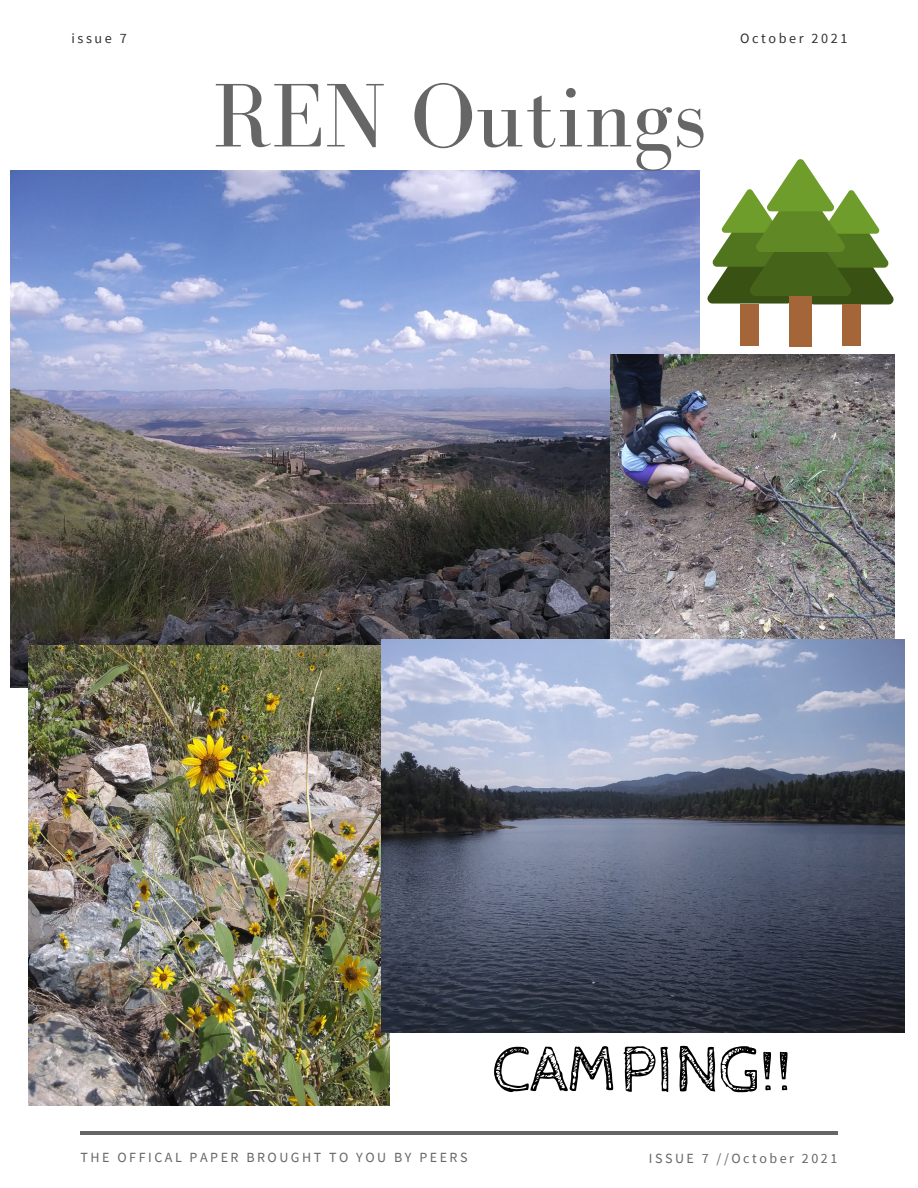
<style>
.page{position:relative;width:918px;height:1188px;background:#fff}
.page>*{position:absolute;margin:0;border:0;box-sizing:border-box;transform-origin:0 0}
.t1{font:93px "Bodoni FLF";color:#666}
.t2{font:66px "Cabin Sketch";color:#000}
.t3{font:14.25px "Source Sans Pro";letter-spacing:.18em;color:#323232}
.t4{font:13.95px "Source Sans Pro";letter-spacing:.18em;color:#666}
</style>
<div class="page">
<hr style="left:80px;top:1131px;width:757px;height:4px;background:#666">
<img style="left:11px;top:171px;width:688px;height:516px">
<img style="left:610px;top:354px;width:285px;height:285px">
<img style="left:29px;top:645px;width:361px;height:461px">
<div style="left:741px;top:304px;width:18px;height:41px;background:#a46638"></div>
<div style="left:842px;top:304px;width:19px;height:42px;background:#a46638"></div>
<svg style="left:707px;top:159px;width:187px;height:145px"></svg>
<div style="left:790px;top:296px;width:22px;height:50px;background:#a46638"></div>
<img style="left:381px;top:639px;width:524px;height:393px">
<p class="t3" style="left:71px;top:29px;width:57px">issue 7</p>
<p class="t3" style="left:740px;top:29px;width:109px">October 2021</p>
<p class="t1" style="left:213px;top:65px;width:495px">REN Outings</p>
<p class="t2" style="left:493px;top:1033px;width:302px">CAMPING!!</p>
<p class="t4" style="left:81px;top:1149px;width:388px">THE OFFICAL PAPER BROUGHT TO YOU BY PEERS</p>
<p class="t4" style="left:649px;top:1149px;width:190px">ISSUE 7 //October 2021</p>
</div>
